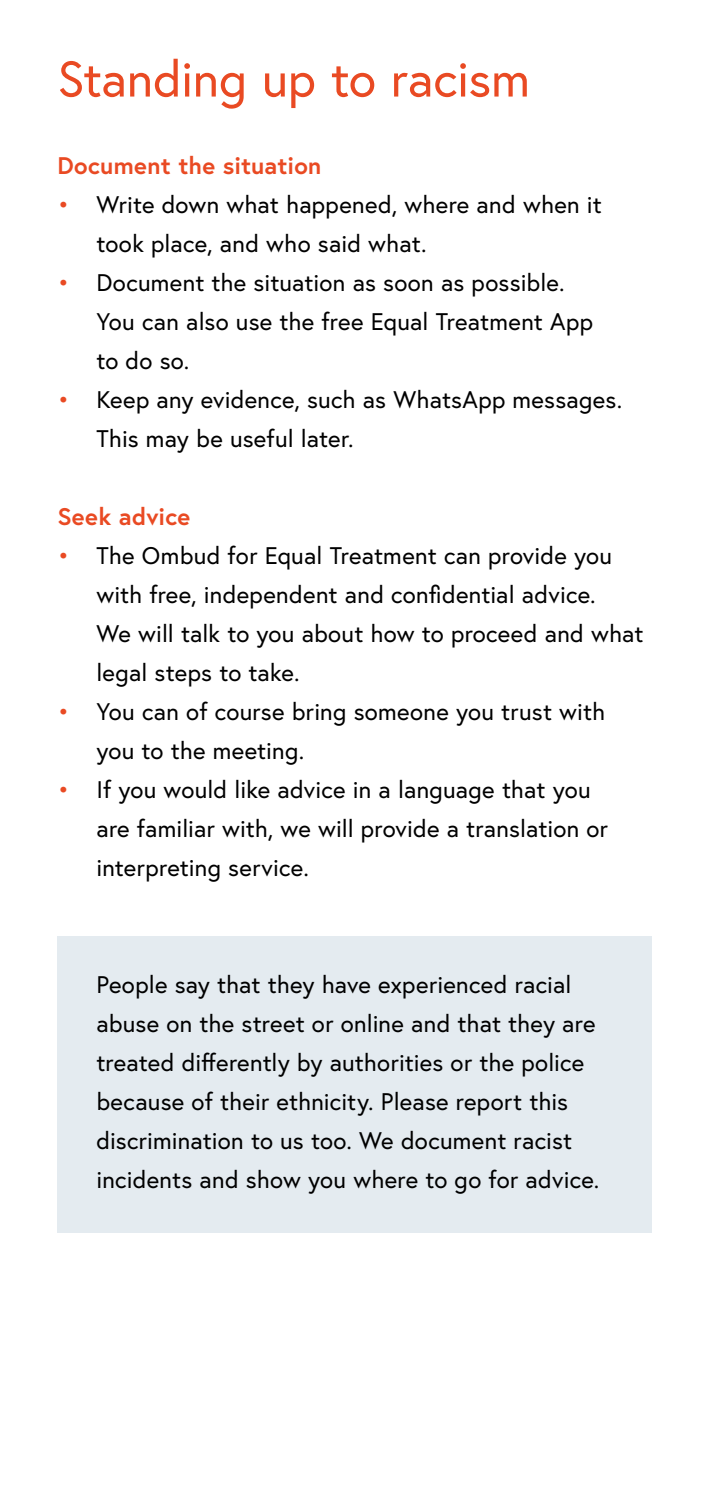
<style>
.page{position:relative;width:709px;height:1489px;background:#fff}
.page>*{position:absolute;margin:0;border:0;box-sizing:border-box;transform-origin:0 0}
.h1_ohne_Nummerierung{font:50px "Europa Austria";letter-spacing:-.005em;color:#e94a23}
.Infobox_p_Infobox{font:24px/39px "Europa Austria";letter-spacing:.01em;color:#000}
.h3_ohne_Num_als_H2_Adressen{font:700 24px "Europa Austria";letter-spacing:.01em;color:#e94a23}
.s1{color:#e94a23}
</style>
<div class="page">
<div style="left:57px;top:935px;width:594px;height:297px;background:#e4ebf0"></div>
<h1 class="h1_ohne_Nummerierung" style="left:57px;top:47px;width:474px">Standing up to racism</h1>
<h2 class="h3_ohne_Num_als_H2_Adressen" style="left:57px;top:150px;width:265px">Document the situation</h2>
<p class="Infobox_p_Infobox" style="left:96px;top:185px;width:507px;text-indent:-39px"><span class="s1">•</span> Write down what happened, where and when it took place, and who said what.</p>
<p class="Infobox_p_Infobox" style="left:96px;top:263px;width:498px;text-indent:-39px"><span class="s1">•</span> Document the situation as soon as possible.<br>You can also use the free Equal Treatment App to do so.</p>
<p class="Infobox_p_Infobox" style="left:96px;top:380px;width:527px;text-indent:-39px"><span class="s1">•</span> Keep any evidence, such as WhatsApp messages.<br>This may be useful later.</p>
<h2 class="h3_ohne_Num_als_H2_Adressen" style="left:57px;top:500px;width:134px">Seek advice</h2>
<p class="Infobox_p_Infobox" style="left:96px;top:536px;width:549px;text-indent:-39px"><span class="s1">•</span> The Ombud for Equal Treatment can provide you with free, independent and confidential advice.<br>We will talk to you about how to proceed and what legal steps to take.</p>
<p class="Infobox_p_Infobox" style="left:96px;top:692px;width:510px;text-indent:-39px"><span class="s1">•</span> You can of course bring someone you trust with you to the meeting.</p>
<p class="Infobox_p_Infobox" style="left:96px;top:770px;width:513px;text-indent:-39px"><span class="s1">•</span> If you would like advice in a language that you are familiar with, we will provide a translation or interpreting service.</p>
<p class="Infobox_p_Infobox" style="left:96px;top:964px;width:504px">People say that they have experienced racial abuse on the street or online and that they are treated differently by authorities or the police because of their ethnicity. Please report this discrimination to us too. We document racist incidents and show you where to go for advice.</p>
</div>
